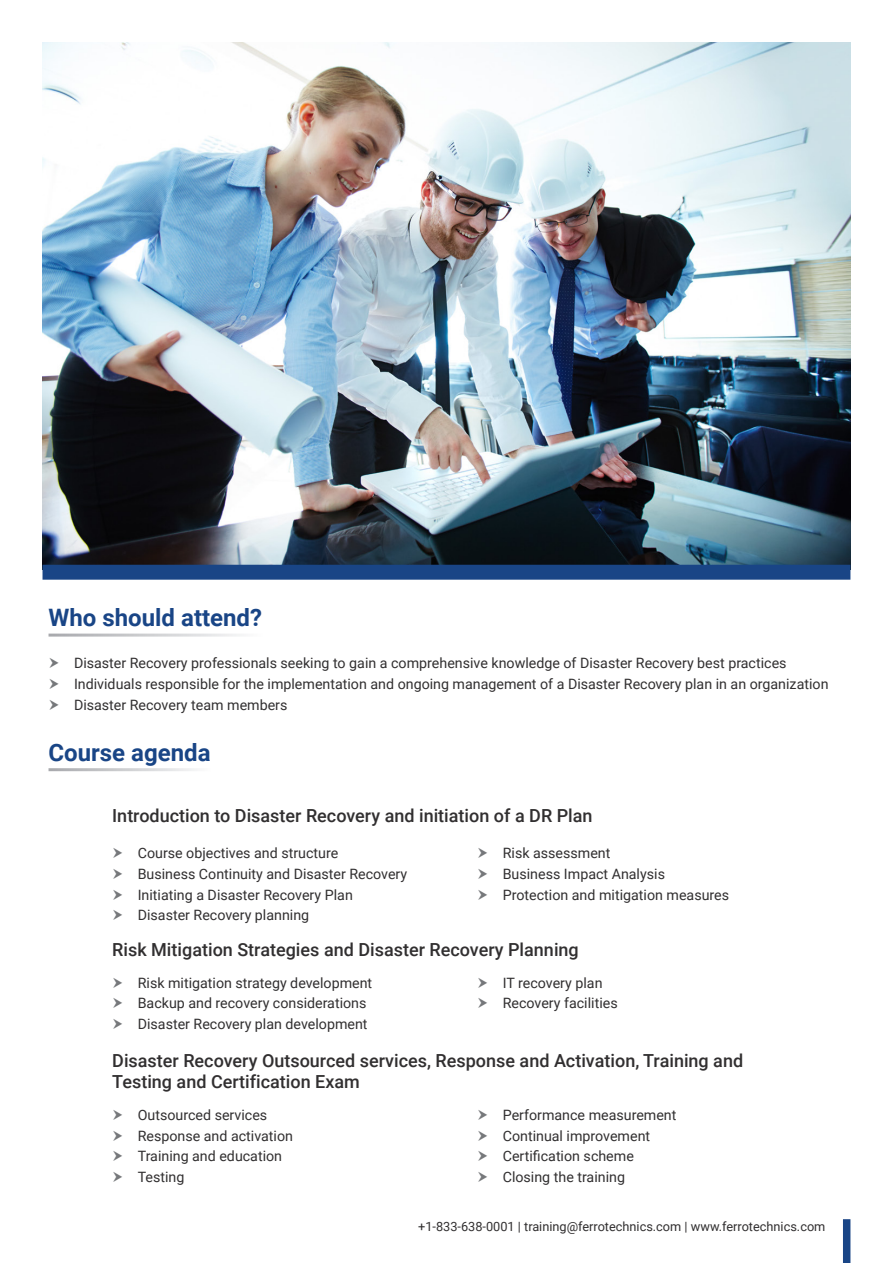
<style>
.page{position:relative;width:893px;height:1263px;background:#fff}
.page>*{position:absolute;margin:0;border:0;box-sizing:border-box;transform-origin:0 0}
.t1{font:700 24px "Roboto";color:#194586}
.t2{font:500 18px "Roboto";color:#312f30}
.t3{font:14.25px "Roboto";color:#312f30}
.Bullet_Points{font:12.75px "Roboto";color:#312f30}
</style>
<div class="page">
<img style="left:43px;top:43px;width:807px;height:522px">
<div style="left:43px;top:565px;width:807px;height:15px;background:#194586"></div>
<div style="left:843px;top:1219px;width:7px;height:44px;background:#194586"></div>
<p class="t1" style="left:49px;top:601px;width:215px">Who should attend?</p>
<p class="t3" style="left:74px;top:653px;width:714px">Disaster Recovery professionals seeking to gain a comprehensive knowledge of Disaster Recovery best practices</p>
<p class="t3" style="left:74px;top:674px;width:756px">Individuals responsible for the implementation and ongoing management of a Disaster Recovery plan in an organization</p>
<p class="t3" style="left:74px;top:695px;width:215px">Disaster Recovery team members</p>
<p class="t1" style="left:49px;top:735px;width:164px">Course agenda</p>
<p class="t2" style="left:112px;top:803px;width:482px">Introduction to Disaster Recovery and initiation of a DR Plan</p>
<p class="t3" style="left:138px;top:843px;width:202px">Course objectives and structure</p>
<p class="t3" style="left:138px;top:864px;width:271px">Business Continuity and Disaster Recovery</p>
<p class="t3" style="left:138px;top:884px;width:217px">Initiating a Disaster Recovery Plan</p>
<p class="t3" style="left:138px;top:905px;width:173px">Disaster Recovery planning</p>
<p class="t3" style="left:503px;top:843px;width:109px">Risk assessment</p>
<p class="t3" style="left:503px;top:864px;width:164px">Business Impact Analysis</p>
<p class="t3" style="left:503px;top:884px;width:228px">Protection and mitigation measures</p>
<p class="t2" style="left:112px;top:937px;width:468px">Risk Mitigation Strategies and Disaster Recovery Planning</p>
<p class="t3" style="left:138px;top:973px;width:236px">Risk mitigation strategy development</p>
<p class="t3" style="left:138px;top:993px;width:230px">Backup and recovery considerations</p>
<p class="t3" style="left:138px;top:1014px;width:231px">Disaster Recovery plan development</p>
<p class="t3" style="left:503px;top:973px;width:101px">IT recovery plan</p>
<p class="t3" style="left:503px;top:993px;width:116px">Recovery facilities</p>
<p class="t2" style="left:112px;top:1048px;width:632px">Disaster Recovery Outsourced services, Response and Activation, Training and</p>
<p class="t2" style="left:112px;top:1069px;width:249px">Testing and Certification Exam</p>
<p class="t3" style="left:138px;top:1105px;width:131px">Outsourced services</p>
<p class="t3" style="left:138px;top:1125px;width:157px">Response and activation</p>
<p class="t3" style="left:138px;top:1146px;width:146px">Training and education</p>
<p class="t3" style="left:138px;top:1167px;width:48px">Testing</p>
<p class="t3" style="left:503px;top:1105px;width:175px">Performance measurement</p>
<p class="t3" style="left:503px;top:1125px;width:149px">Continual improvement</p>
<p class="t3" style="left:503px;top:1146px;width:133px">Certification scheme</p>
<p class="t3" style="left:503px;top:1167px;width:124px">Closing the training</p>
<p class="Bullet_Points" style="left:418px;top:1218px;width:409px">+1-833-638-0001 | training@ferrotechnics.com | www.ferrotechnics.com</p>
</div>
